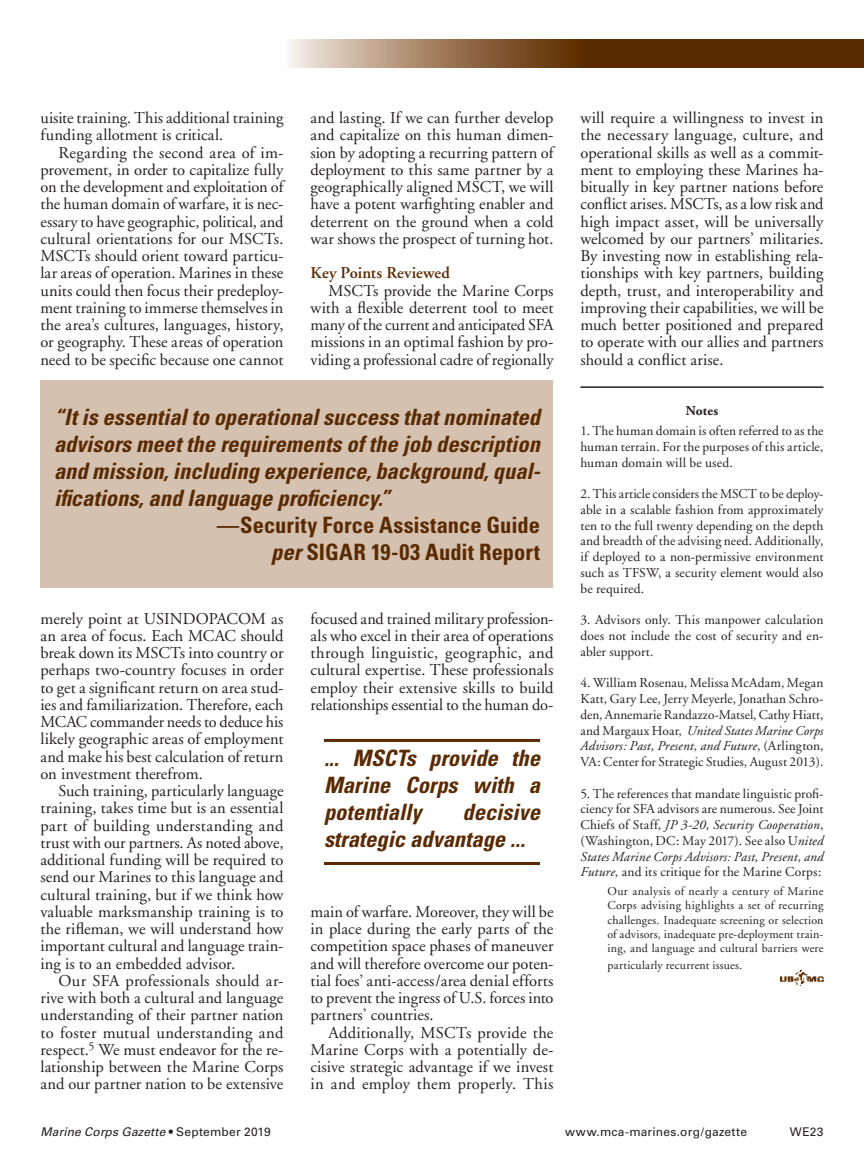
<style>
.page{position:relative;width:864px;height:1175px;background:#fff}
.page>*{position:absolute;margin:0;border:0;box-sizing:border-box;transform-origin:0 0}
.t1{font:italic 700 condensed 22.5px/27px "Univers";color:#5a2a00;text-align:justify}
.t2{font:700 condensed 22.5px/27px "Univers";color:#5a2a00;text-align:right}
.t3{font:16.5px/17.2px "Adobe Garamond";letter-spacing:.005em;color:#231f20;text-align:justify}
.t4{font:600 16.5px "Adobe Garamond";letter-spacing:.01em;color:#5a2a00}
.t5{font:13.5px/15.8px "Adobe Garamond";letter-spacing:.01em;color:#231f20;text-align:justify}
.t6{font:700 13.5px "Adobe Garamond";letter-spacing:.005em;color:#231f20}
.t7{font:12px/14.2px "Adobe Garamond";letter-spacing:.02em;color:#231f20;text-align:justify}
.t8{font:italic 12px "Univers";letter-spacing:.015em;color:#231f20}
.t9{font:12px "Univers";letter-spacing:.02em;color:#231f20}
.s1{font-style:italic}
.s2{font-style:normal}
</style>
<div class="page">
<svg style="left:288px;top:40px;width:576px;height:28px;background:#805835"></svg>
<hr style="left:580px;top:386px;width:244px;height:2px;background:#231f20">
<div style="left:40px;top:379px;width:514px;height:208px;background:#d5c1b0"></div>
<img style="left:781px;top:970px;width:43px;height:15px">
<hr style="left:324px;top:739px;width:216px;height:3px;background:#5a2a00">
<hr style="left:324px;top:862px;width:216px;height:3px;background:#5a2a00">
<p class="t3" style="left:40px;top:110px;width:244px">uisite training. This additional training funding allotment is critical.</p>
<p class="t3" style="left:40px;top:144px;width:245px;text-indent:18px">Regarding the second area of im&shy;provement, in order to capitalize fully on the development and exploitation of the human domain of warfare, it is nec&shy;essary to have geographic, political, and cultural orientations for our MSCTs.<br>MSCTs should orient toward particu&shy;lar areas of operation. Marines in these units could then focus their predeploy&shy;ment training to immerse themselves in the area’s cultures, languages, history, or geography. These areas of operation need to be specific because one cannot</p>
<p class="t3" style="left:311px;top:110px;width:245px">and lasting. If we can further develop and capitalize on this human dimen&shy;sion by adopting a recurring pattern of deployment to this same partner by a geographically aligned MSCT, we will have a potent warfighting enabler and deterrent on the ground when a cold war shows the prospect of turning hot.</p>
<p class="t4" style="left:311px;top:264px;width:141px">Key Points Reviewed</p>
<p class="t3" style="left:310px;top:282px;width:245px;text-indent:18px">MSCTs provide the Marine Corps with a flexible deterrent tool to meet many of the current and anticipated SFA missions in an optimal fashion by pro&shy;viding a professional cadre of regionally</p>
<h1 class="t1" style="left:54px;top:403px;width:488px">“It is essential to operational success that nominated advisors meet the requirements of the job description and mission, including experience, background, qual&shy;ifications, and language proficiency.”</h1>
<h1 class="t2" style="left:217px;top:511px;width:325px">—Security Force Assistance Guide <span class="s1">per</span> SIGAR 19-03 Audit Report</h1>
<p class="t3" style="left:40px;top:610px;width:245px">merely point at USINDOPACOM as an area of focus. Each MCAC should break down its MSCTs into country or perhaps two-country focuses in order to get a significant return on area stud&shy;ies and familiarization. Therefore, each MCAC commander needs to deduce his likely geographic areas of employment and make his best calculation of return on investment therefrom.</p>
<p class="t3" style="left:40px;top:782px;width:245px;text-indent:18px">Such training, particularly language training, takes time but is an essential part of building understanding and trust with our partners. As noted above, additional funding will be required to send our Marines to this language and cultural training, but if we think how valuable marksmanship training is to the rifleman, we will understand how important cultural and language train&shy;ing is to an embedded advisor.</p>
<p class="t3" style="left:40px;top:972px;width:245px;text-indent:18px">Our SFA professionals should ar&shy;rive with both a cultural and language understanding of their partner nation to foster mutual understanding and respect.<sup>5</sup> We must endeavor for the re&shy;lationship between the Marine Corps and our partner nation to be extensive</p>
<p class="t3" style="left:310px;top:610px;width:245px">focused and trained military profession&shy;als who excel in their area of operations through linguistic, geographic, and cultural expertise. These professionals employ their extensive skills to build relationships essential to the human do-</p>
<h1 class="t1" style="left:324px;top:744px;width:217px">... MSCTs provide the Marine Corps with a potentially</h1>
<h1 class="t1" style="left:324px;top:798px;width:217px;text-indent:139px">decisive strategic advantage ...</h1>
<p class="t3" style="left:310px;top:903px;width:245px">main of warfare. Moreover, they will be in place during the early parts of the competition space phases of maneuver and will therefore overcome our poten&shy;tial foes’ anti-access/area denial efforts to prevent the ingress of U.S. forces into partners’ countries.</p>
<p class="t3" style="left:310px;top:1024px;width:245px;text-indent:18px">Additionally, MSCTs provide the Marine Corps with a potentially de&shy;cisive strategic advantage if we invest in and employ them properly. This</p>
<p class="t3" style="left:580px;top:110px;width:245px">will require a willingness to invest in the necessary language, culture, and operational skills as well as a commit&shy;ment to employing these Marines ha&shy;bitually in key partner nations before conflict arises. MSCTs, as a low risk and high impact asset, will be universally welcomed by our partners’ militaries.<br>By investing now in establishing rela&shy;tionships with key partners, building depth, trust, and interoperability and improving their capabilities, we will be much better positioned and prepared to operate with our allies and partners should a conflict arise.</p>
<p class="t6" style="left:686px;top:403px;width:34px">Notes</p>
<p class="t5" style="left:580px;top:423px;width:244px">1. The human domain is often referred to as the human terrain. For the purposes of this article, human domain will be used.</p>
<p class="t5" style="left:580px;top:486px;width:245px">2. This article considers the MSCT to be deploy&shy;able in a scalable fashion from approximately ten to the full twenty depending on the depth and breadth of the advising need. Additionally, if deployed to a non-permissive environment such as TFSW, a security element would also be required.</p>
<p class="t5" style="left:580px;top:612px;width:245px">3. Advisors only. This manpower calculation does not include the cost of security and en&shy;abler support.</p>
<p class="t5" style="left:580px;top:675px;width:245px">4. William Rosenau, Melissa McAdam, Megan Katt, Gary Lee, Jerry Meyerle, Jonathan Schro&shy;den, Annemarie Randazzo-Matsel, Cathy Hiatt, and Margaux Hoar, <span class="s1">United States Marine Corps Advisors: Past, Present, and Future</span>, (Arlington, VA: Center for Strategic Studies, August 2013).</p>
<p class="t5" style="left:580px;top:785px;width:245px">5. The references that mandate linguistic profi&shy;ciency for SFA advisors are numerous. See Joint Chiefs of Staff, <span class="s1">JP 3-20</span>, <span class="s1">Security Cooperation</span>, (Washington, DC: May 2017). See also U<span class="s1">nited States Marine Corps Advisors: Past, Present, and Future</span>, and its critique for the Marine Corps:</p>
<p class="t7" style="left:608px;top:884px;width:218px">Our analysis of nearly a century of Marine Corps advising highlights a set of recurring challenges. Inadequate screening or selection of advisors, inadequate pre-deployment train&shy;ing, and language and cultural barriers were</p>
<p class="t7" style="left:608px;top:958px;width:136px">particularly recurrent issues.</p>
<p class="t8" style="left:40px;top:1124px;width:232px">Marine Corps Gazette <span class="s2">• September 2019</span></p>
<p class="t9" style="left:565px;top:1124px;width:183px">www.mca-marines.org/gazette</p>
<p class="t9" style="left:790px;top:1124px;width:35px">WE23</p>
</div>
